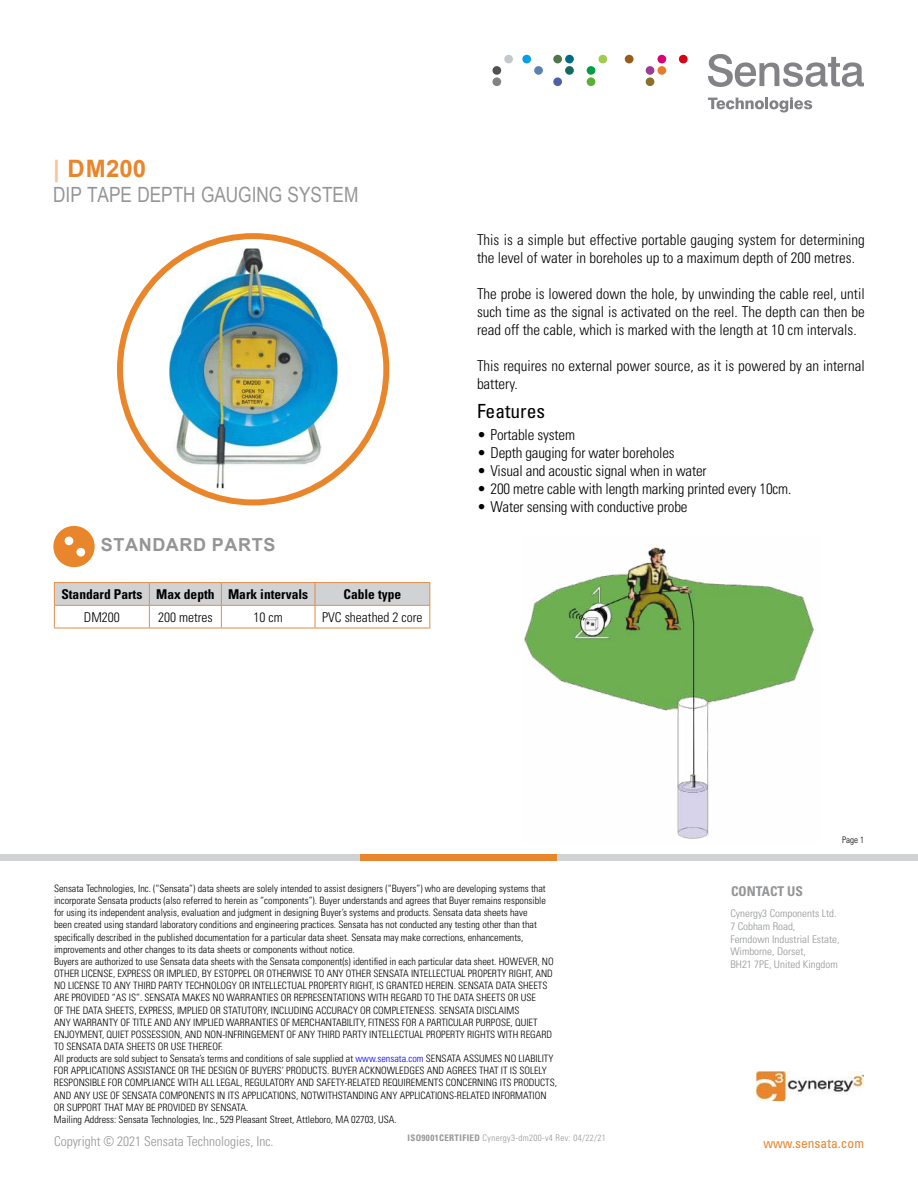
<style>
.page{position:relative;width:918px;height:1188px;background:#fff}
.page>*{position:absolute;margin:0;border:0;box-sizing:border-box;transform-origin:0 0}
.t1{font:700 24px "Arial";letter-spacing:.01em;color:#e9862c}
.t2{font:21px "Arial Narrow";color:#939597}
.t3{font:condensed 19.5px "Univers LT Std";color:#000}
.t4{font:700 18px "Arial";letter-spacing:.035em;color:#939597}
.t5{font:300 condensed 15px/18px "Univers";color:#000}
.t6{font:700 condensed 13.5px "Univers";color:#000}
.t7{font:300 condensed 13.5px "Univers";color:#939597}
.t8{font:300 condensed 13.5px "Univers";color:#000}
.t9{font:condensed 13.5px "Univers LT Std";color:#e9862c}
.t10{font:700 condensed 13.5px "Univers";color:#939597}
.t11{font:300 condensed 10.5px/12.6px "Univers";color:#939597;scale:1.05 1}
.t12{font:300 condensed 10.2px/12.1px "Univers";color:#000}
.t13{font:300 condensed 9px "Univers";letter-spacing:.04em;color:#939597}
.t14{font:300 condensed 9px "Univers";color:#000}
.s1{color:#fbc297}
.s2{color:#00f}
.s3{font-weight:700}
</style>
<div class="page">
<svg style="left:708px;top:54px;width:156px;height:33px"></svg>
<svg style="left:708px;top:97px;width:104px;height:15px"></svg>
<div style="left:492px;top:77px;width:9px;height:9px;background:#828287;border-radius:50%"></div>
<div style="left:522px;top:55px;width:9px;height:8px;background:#009eed;border-radius:50%"></div>
<div style="left:534px;top:66px;width:9px;height:9px;background:#5982af;border-radius:50%"></div>
<div style="left:553px;top:55px;width:9px;height:8px;background:#4f7749;border-radius:50%"></div>
<div style="left:565px;top:55px;width:9px;height:8px;background:#006b87;border-radius:50%"></div>
<div style="left:565px;top:66px;width:9px;height:9px;background:#146b5b;border-radius:50%"></div>
<div style="left:553px;top:77px;width:9px;height:9px;background:#4f60ad;border-radius:50%"></div>
<div style="left:598px;top:55px;width:9px;height:8px;background:#a0cc51;border-radius:50%"></div>
<div style="left:587px;top:66px;width:8px;height:9px;background:#009e44;border-radius:50%"></div>
<div style="left:587px;top:77px;width:8px;height:9px;background:#59af30;border-radius:50%"></div>
<div style="left:657px;top:55px;width:9px;height:8px;background:#d8007a;border-radius:50%"></div>
<div style="left:646px;top:66px;width:8px;height:9px;background:#9b3d91;border-radius:50%"></div>
<div style="left:657px;top:66px;width:9px;height:9px;background:#e87a2b;border-radius:50%"></div>
<div style="left:646px;top:77px;width:8px;height:9px;background:#8c7028;border-radius:50%"></div>
<div style="left:679px;top:55px;width:9px;height:8px;background:#d80016;border-radius:50%"></div>
<div style="left:504px;top:55px;width:9px;height:8px;background:#c6c9cc;border-radius:50%"></div>
<div style="left:492px;top:66px;width:9px;height:9px;background:#515154;border-radius:50%"></div>
<div style="left:625px;top:55px;width:9px;height:8px;background:#995b19;border-radius:50%"></div>
<img style="left:756px;top:1071px;width:108px;height:30px">
<img style="left:169px;top:249px;width:169px;height:241px">
<div style="left:117px;top:233px;width:272px;height:272px;border:6px solid #e9862c;border-radius:50%"></div>
<hr style="left:54px;top:582px;width:95px;height:1px;background:#df8d47">
<hr style="left:149px;top:582px;width:72px;height:1px;background:#df8d47">
<hr style="left:221px;top:582px;width:94px;height:1px;background:#df8d47">
<hr style="left:315px;top:582px;width:115px;height:1px;background:#df8d47">
<svg style="left:54px;top:583px;width:376px;height:45px"></svg>
<hr style="left:54px;top:628px;width:95px;height:1px;background:#df8d47">
<hr style="left:149px;top:628px;width:72px;height:1px;background:#df8d47">
<hr style="left:221px;top:628px;width:94px;height:1px;background:#df8d47">
<hr style="left:315px;top:628px;width:115px;height:1px;background:#df8d47">
<div style="left:53px;top:526px;width:42px;height:41px;background:#e9862c;border-radius:50%"></div>
<div style="left:65px;top:537px;width:8px;height:8px;background:#fff;border-radius:50%"></div>
<div style="left:76px;top:548px;width:9px;height:9px;background:#fff;border-radius:50%"></div>
<div style="left:0;top:854px;width:361px;height:7px;background:#d1d2d4"></div>
<div style="left:557px;top:854px;width:361px;height:7px;background:#d1d2d4"></div>
<div style="left:361px;top:854px;width:196px;height:7px;background:#e9862c"></div>
<img style="left:524px;top:547px;width:292px;height:292px">
<h1 class="t1" style="left:53px;top:160px;width:95px"><span class="s1">|</span> DM200</h1>
<h2 class="t2" style="left:53px;top:183px;width:307px">DIP TAPE DEPTH GAUGING SYSTEM</h2>
<h3 class="t4" style="left:101px;top:538px;width:176px">STANDARD PARTS</h3>
<h3 class="t6" style="left:61px;top:589px;width:248px">Standard Parts Max depth Mark intervals</h3>
<h3 class="t6" style="left:344px;top:589px;width:59px">Cable type</h3>
<h3 class="t8" style="left:84px;top:612px;width:37px">DM200</h3>
<h3 class="t8" style="left:158px;top:612px;width:56px">200 metres</h3>
<h3 class="t8" style="left:254px;top:612px;width:31px">10 cm</h3>
<h3 class="t8" style="left:322px;top:612px;width:102px">PVC sheathed 2 core</h3>
<h3 class="t5" style="left:477px;top:232px;width:389px">This is a simple but effective portable gauging system for determining the level of water in boreholes up to a maximum depth of 200 metres.</h3>
<h3 class="t5" style="left:477px;top:286px;width:389px;text-align:justify">The probe is lowered down the hole, by unwinding the cable reel, until such time as the signal is activated on the reel. The depth can then be read off the cable, which is marked with the length at 10 cm intervals.</h3>
<h3 class="t5" style="left:477px;top:358px;width:389px">This requires no external power source, as it is powered by an internal battery.</h3>
<h3 class="t3" style="left:477px;top:400px;width:70px">Features</h3>
<h3 class="t5" style="left:477px;top:427px;width:100px">• Portable system</h3>
<h3 class="t5" style="left:477px;top:445px;width:199px">• Depth gauging for water boreholes</h3>
<h3 class="t5" style="left:477px;top:463px;width:231px">• Visual and acoustic signal when in water</h3>
<h3 class="t5" style="left:477px;top:481px;width:316px">• 200 metre cable with length marking printed every 10cm.</h3>
<h3 class="t5" style="left:477px;top:499px;width:212px">• Water sensing with conductive probe</h3>
<p class="t14" style="left:842px;top:837px;width:23px">Page 1</p>
<p class="t12" style="left:54px;top:883px;width:505px">Sensata Technologies, Inc. (“Sensata”) data sheets are solely intended to assist designers (“Buyers”) who are developing systems that incorporate Sensata products (also referred to herein as “components”). Buyer understands and agrees that Buyer remains responsible for using its independent analysis, evaluation and judgment in designing Buyer’s systems and products. Sensata data sheets have<br>been created using standard laboratory conditions and engineering practices. Sensata has not conducted any testing other than that specifically described in the published documentation for a particular data sheet. Sensata may make corrections, enhancements, improvements and other changes to its data sheets or components without notice.<br>Buyers are authorized to use Sensata data sheets with the Sensata component(s) identified in each particular data sheet. HOWEVER, NO OTHER LICENSE, EXPRESS OR IMPLIED, BY ESTOPPEL OR OTHERWISE TO ANY OTHER SENSATA INTELLECTUAL PROPERTY RIGHT, AND NO LICENSE TO ANY THIRD PARTY TECHNOLOGY OR INTELLECTUAL PROPERTY RIGHT, IS GRANTED HEREIN. SENSATA DATA SHEETS ARE PROVIDED “AS IS”. SENSATA MAKES NO WARRANTIES OR REPRESENTATIONS WITH REGARD TO THE DATA SHEETS OR USE<br>OF THE DATA SHEETS, EXPRESS, IMPLIED OR STATUTORY, INCLUDING ACCURACY OR COMPLETENESS. SENSATA DISCLAIMS<br>ANY WARRANTY OF TITLE AND ANY IMPLIED WARRANTIES OF MERCHANTABILITY, FITNESS FOR A PARTICULAR PURPOSE, QUIET ENJOYMENT, QUIET POSSESSION, AND NON-INFRINGEMENT OF ANY THIRD PARTY INTELLECTUAL PROPERTY RIGHTS WITH REGARD TO SENSATA DATA SHEETS OR USE THEREOF.<br>All products are sold subject to Sensata’s terms and conditions of sale supplied at <span class="s2">www.sensata.com</span> SENSATA ASSUMES NO LIABILITY FOR APPLICATIONS ASSISTANCE OR THE DESIGN OF BUYERS’ PRODUCTS. BUYER ACKNOWLEDGES AND AGREES THAT IT IS SOLELY RESPONSIBLE FOR COMPLIANCE WITH ALL LEGAL, REGULATORY AND SAFETY-RELATED REQUIREMENTS CONCERNING ITS PRODUCTS, AND ANY USE OF SENSATA COMPONENTS IN ITS APPLICATIONS, NOTWITHSTANDING ANY APPLICATIONS-RELATED INFORMATION OR SUPPORT THAT MAY BE PROVIDED BY SENSATA.<br>Mailing Address: Sensata Technologies, Inc., 529 Pleasant Street, Attleboro, MA 02703, USA.</p>
<p class="t13" style="left:408px;top:1134px;width:200px"><span class="s3">ISO9001CERTIFIED</span> Cynergy3-dm200-v4 Rev: 04/22/21</p>
<h3 class="t7" style="left:54px;top:1135px;width:221px">Copyright © 2021 Sensata Technologies, Inc.</h3>
<h3 class="t10" style="left:731px;top:886px;width:73px">CONTACT US</h3>
<p class="t11" style="left:730px;top:908px;width:106px">Cynergy3 Components Ltd.<br>7 Cobham Road,<br>Ferndown Industrial Estate,<br>Wimborne, Dorset,<br>BH21 7PE, United Kingdom</p>
<h3 class="t9" style="left:763px;top:1135px;width:102px">www.sensata.com</h3>
</div>
